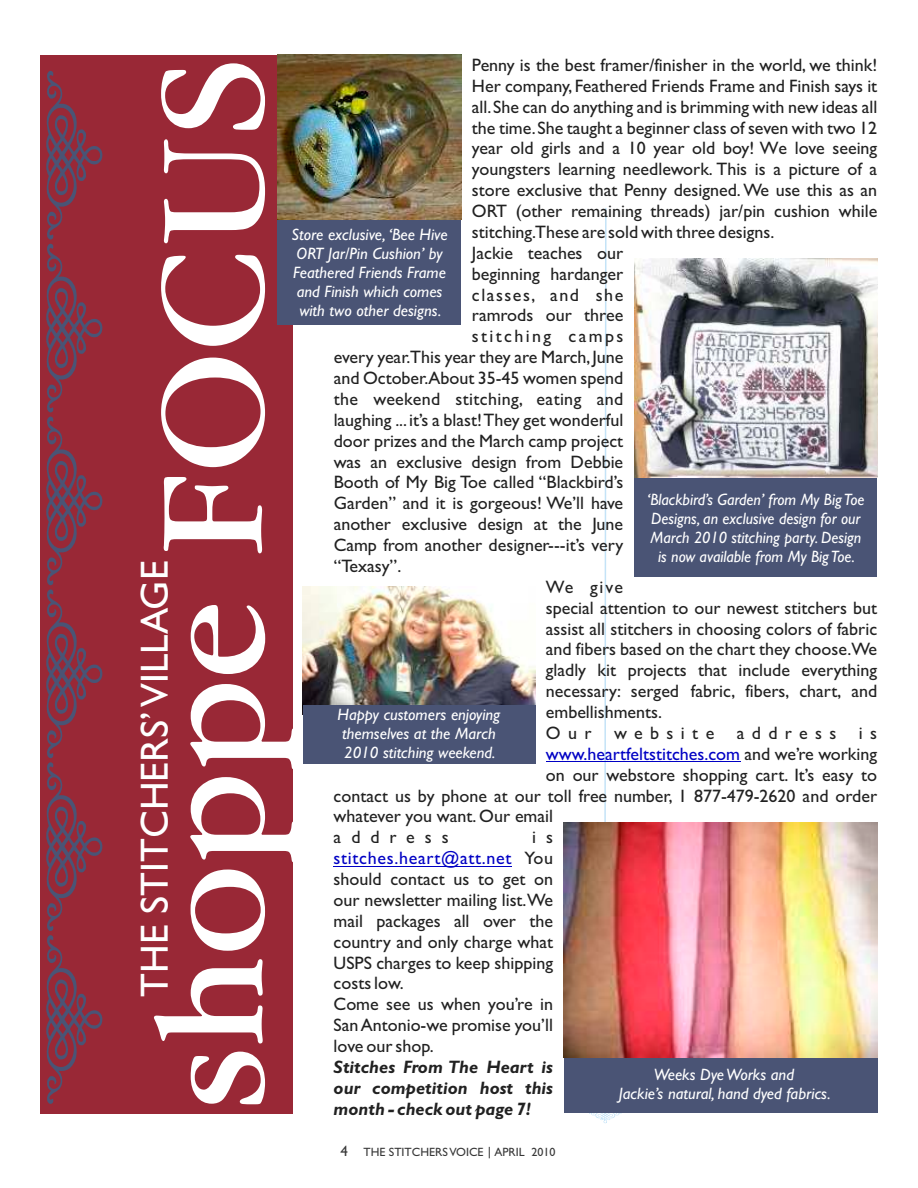
<style>
.page{position:relative;width:918px;height:1188px;background:#fff}
.page>*{position:absolute;margin:0;border:0;box-sizing:border-box;transform-origin:0 0}
.t1{font:155.85px "Garamond IT Cby BT";color:#fff}
.t2{font:39.45px "Gill Sans";color:#fff}
.t3{font:18px "Gill Sans";color:#212121}
.t4{font:italic 700 18px/20.9px "Gill Sans";color:#212121;text-align:justify}
.t5{font:18px "Gill Sans";color:#0000c4}
.t6{font:18px "Gill Sans";letter-spacing:.02em;color:#212121}
.t7{font:18px "Gill Sans";letter-spacing:.04em;color:#0000c4}
.t8{font:18px "Gill Sans";letter-spacing:.415em;color:#212121}
.t9{font:18px "Gill Sans";letter-spacing:.085em;color:#212121}
.t10{font:18px "Gill Sans";letter-spacing:.13em;color:#212121}
.t11{font:18px "Gill Sans";letter-spacing:.555em;color:#212121}
.t12{font:italic 16.5px/19.2px "Gill Sans";color:#fff;text-align:center}
.t13{font:italic 16.5px/19.2px "Gill Sans";color:#fff;text-align:center;scale:.96 1}
.t14{font:12px "Gill Sans";color:#383838}
.s1{color:#212121}
.s2{font-size:15px}
.s3{font-family:"Verdana"}
</style>
<div class="page">
<hr style="left:546px;top:761px;width:194px;height:1px;background:#0000c4">
<hr style="left:334px;top:866px;width:178px;height:1px;background:#0000c4">
<div style="left:634px;top:461px;width:243px;height:116px;background:#4a5475"></div>
<img style="left:634px;top:258px;width:243px;height:220px">
<div style="left:40px;top:55px;width:252px;height:1058px;background:#992836"></div>
<svg style="left:46px;top:71px;width:57px;height:1033px"></svg>
<div style="left:278px;top:184px;width:183px;height:141px;background:#4a5475"></div>
<img style="left:278px;top:55px;width:183px;height:165px">
<img style="left:303px;top:587px;width:232px;height:118px">
<div style="left:303px;top:705px;width:232px;height:59px;background:#4a5475"></div>
<svg style="left:589px;top:208px;width:33px;height:915px"></svg>
<div style="left:564px;top:1034px;width:313px;height:79px;background:#4a5475"></div>
<img style="left:564px;top:823px;width:313px;height:235px">
<p class="t3" style="left:472px;top:59px;width:407px">Penny is the best framer/finisher in the world, we think!</p>
<p class="t3" style="left:472px;top:79px;width:407px">Her company, Feathered Friends Frame and Finish says it</p>
<p class="t3" style="left:472px;top:100px;width:407px">all.She can do anything and is brimming with new ideas all</p>
<p class="t3" style="left:472px;top:121px;width:407px">the time.She taught a beginner class of seven with two 12</p>
<p class="t3" style="left:472px;top:142px;width:407px">year old girls and a 10 year old boy! We love seeing</p>
<p class="t3" style="left:472px;top:163px;width:407px">youngsters learning needlework. This is a picture of a</p>
<p class="t3" style="left:472px;top:184px;width:407px">store exclusive that Penny designed.We use this as an</p>
<p class="t3" style="left:472px;top:205px;width:407px">ORT (other remaining threads) jar/pin cushion while</p>
<p class="t3" style="left:472px;top:226px;width:304px">stitching.These are sold with three designs.</p>
<p class="t3" style="left:472px;top:246px;width:153px">Jackie teaches our</p>
<p class="t3" style="left:472px;top:267px;width:153px">beginning hardanger</p>
<p class="t9" style="left:472px;top:288px;width:153px">classes, and she</p>
<p class="t3" style="left:472px;top:309px;width:153px">ramrods our three</p>
<p class="t10" style="left:472px;top:330px;width:153px">stitching camps</p>
<p class="t3" style="left:334px;top:351px;width:291px">every year.This year they are March,June</p>
<p class="t3" style="left:334px;top:372px;width:291px">and October.About 35-45 women spend</p>
<p class="t6" style="left:334px;top:393px;width:291px">the weekend stitching, eating and</p>
<p class="t3" style="left:334px;top:413px;width:291px">laughing ...it’s a blast! They get wonderful</p>
<p class="t3" style="left:334px;top:434px;width:291px">door prizes and the March camp project</p>
<p class="t3" style="left:334px;top:455px;width:291px">was an exclusive design from Debbie</p>
<p class="t3" style="left:334px;top:476px;width:291px">Booth of My Big Toe called “Blackbird’s</p>
<p class="t3" style="left:334px;top:497px;width:291px">Garden” and it is gorgeous! We’ll have</p>
<p class="t3" style="left:334px;top:518px;width:291px">another exclusive design at the June</p>
<p class="t3" style="left:334px;top:539px;width:291px">Camp from another designer---it’s very</p>
<p class="t3" style="left:334px;top:560px;width:69px">“Texasy”.</p>
<p class="t3" style="left:546px;top:580px;width:79px">We give</p>
<p class="t3" style="left:546px;top:601px;width:333px">special attention to our newest stitchers but</p>
<p class="t3" style="left:546px;top:622px;width:333px">assist all stitchers in choosing colors of fabric</p>
<p class="t3" style="left:546px;top:643px;width:333px">and fibers based on the chart they choose.We</p>
<p class="t3" style="left:546px;top:664px;width:333px">gladly kit projects that include everything</p>
<p class="t3" style="left:546px;top:685px;width:333px">necessary: serged fabric, fibers, chart, and</p>
<p class="t3" style="left:546px;top:706px;width:118px">embellishments.</p>
<p class="t8" style="left:546px;top:727px;width:333px">Our website address is</p>
<p class="t5" style="left:546px;top:747px;width:333px">www.heartfeltstitches.com <span class="s1">and we’re working</span></p>
<p class="t3" style="left:546px;top:768px;width:333px">on our webstore shopping cart. It’s easy to</p>
<p class="t3" style="left:334px;top:789px;width:545px">contact us by phone at our toll free number, 1 877-479-2620 and order</p>
<p class="t3" style="left:334px;top:810px;width:221px">whatever you want. Our email</p>
<p class="t11" style="left:334px;top:831px;width:117px">address</p>
<p class="t3" style="left:532px;top:831px;width:22px">i s</p>
<p class="t3" style="left:524px;top:852px;width:30px">You</p>
<p class="t3" style="left:334px;top:873px;width:221px">should contact us to get on</p>
<p class="t3" style="left:334px;top:893px;width:221px">our newsletter mailing list.We</p>
<p class="t3" style="left:334px;top:914px;width:221px">mail packages all over the</p>
<p class="t3" style="left:334px;top:935px;width:221px">country and only charge what</p>
<p class="t3" style="left:334px;top:956px;width:221px">USPS charges to keep shipping</p>
<p class="t3" style="left:334px;top:977px;width:72px">costs low.</p>
<p class="t3" style="left:334px;top:998px;width:221px">Come see us when you’re in</p>
<p class="t3" style="left:334px;top:1019px;width:221px">San Antonio-we promise you’ll</p>
<p class="t3" style="left:334px;top:1040px;width:102px">love our shop.</p>
<p class="t4" style="left:334px;top:1058px;width:221px">Stitches From The Heart is our competition host this month - check out page 7!</p>
<h1 class="t1" style="left:144px;top:1110px;width:1056px;rotate:-90deg">shoppe FOCUS</h1>
<p class="t12" style="left:292px;top:226px;width:157px">Store exclusive, ‘Bee Hive<br>ORT Jar/Pin Cushion’ by<br>Feathered Friends Frame and Finish which comes with two other designs.</p>
<p class="t13" style="left:647px;top:491px;width:228px">‘Blackbird’s Garden’ from My Big Toe Designs, an exclusive design for our March 2010 stitching party. Design is now available from My Big Toe.</p>
<h2 class="t2" style="left:140px;top:997px;width:438px;rotate:-90deg">THE STITCHERS’ VILLAGE</h2>
<p class="t12" style="left:338px;top:707px;width:164px;text-align:left">Happy customers enjoying themselves at the March<br>2010 stitching weekend.</p>
<p class="t7" style="left:334px;top:852px;width:179px">stitches.heart@att.net</p>
<p class="t12" style="left:619px;top:1067px;width:213px">Weeks Dye Works and<br>Jackie’s natural, hand dyed fabrics.</p>
<p class="t14" style="left:341px;top:1148px;width:216px"><span class="s2">4</span> THE STITCHERS VOICE <span class="s3">|</span> APRIL 2010</p>
</div>
